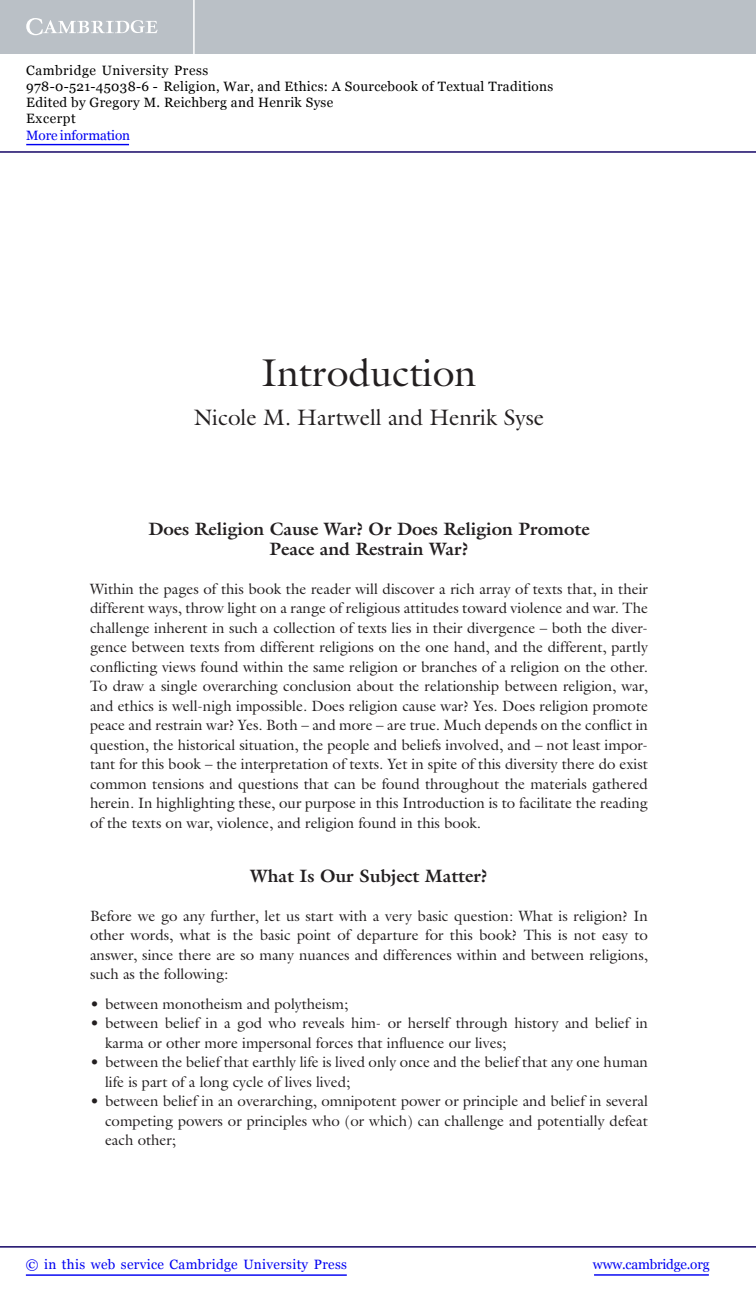
<style>
.page{position:relative;width:756px;height:1298px;background:#fff}
.page>*{position:absolute;margin:0;border:0;box-sizing:border-box;transform-origin:0 0}
.t1{font:39px "Galliard Std";color:#231f20}
.t2{font:22.5px "Galliard Std";color:#231f20}
.t3{font:700 18px/19.5px "Galliard Std";color:#231f20;text-align:center}
.t4{font:15px/19.5px "Galliard Std";color:#231f20;text-align:justify}
.t5{font:13.5px/16.2px "Georgia";letter-spacing:.025em;color:#000}
.t6{font:13.5px "Georgia";letter-spacing:.025em;color:#0000f1}
.t7{font:13.5px "Georgia";letter-spacing:-.015em;color:#0000f1}
.t8{font:13.5px "Georgia";letter-spacing:-.01em;color:#0000f1}
</style>
<div class="page">
<div style="left:0;top:0;width:756px;height:54px;background:#bac0c6"></div>
<svg style="left:26px;top:18px;width:132px;height:17px"></svg>
<hr style="left:193px;top:0;width:2px;height:54px;background:#fff">
<hr style="left:0;top:151px;width:756px;height:2px;background:#150666">
<hr style="left:594px;top:1274px;width:115px;height:1px;background:#0000f1">
<hr style="left:0;top:1246px;width:756px;height:1px;background:#150666">
<hr style="left:26px;top:1274px;width:321px;height:1px;background:#0000f1">
<hr style="left:26px;top:144px;width:103px;height:1px;background:#0000f1">
<p class="t5" style="left:26px;top:62px;width:529px">Cambridge University Press<br>978-0-521-45038-6 - Religion, War, and Ethics: A Sourcebook of Textual Traditions Edited by Gregory M. Reichberg and Henrik Syse<br>Excerpt</p>
<p class="t8" style="left:26px;top:127px;width:105px">More information</p>
<h1 class="t1" style="left:262px;top:357px;width:216px">Introduction</h1>
<h2 class="t2" style="left:194px;top:408px;width:352px">Nicole M. Hartwell and Henrik Syse</h2>
<p class="t3" style="left:148px;top:521px;width:443px">Does Religion Cause War? Or Does Religion Promote<br>Peace and Restrain War?</p>
<p class="t4" style="left:90px;top:580px;width:560px">Within the pages of this book the reader will discover a rich array of texts that, in their different ways, throw light on a range of religious attitudes toward violence and war. The challenge inherent in such a collection of texts lies in their divergence – both the diver&shy;gence between texts from different religions on the one hand, and the different, partly conflicting views found within the same religion or branches of a religion on the other.<br>To draw a single overarching conclusion about the relationship between religion, war, and ethics is well-nigh impossible. Does religion cause war? Yes. Does religion promote peace and restrain war? Yes. Both – and more – are true. Much depends on the conflict in question, the historical situation, the people and beliefs involved, and – not least impor&shy;tant for this book – the interpretation of texts. Yet in spite of this diversity there do exist common tensions and questions that can be found throughout the materials gathered herein. In highlighting these, our purpose in this Introduction is to facilitate the reading of the texts on war, violence, and religion found in this book.</p>
<p class="t3" style="left:250px;top:867px;width:239px">What Is Our Subject Matter?</p>
<p class="t4" style="left:90px;top:907px;width:560px">Before we go any further, let us start with a very basic question: What is religion? In other words, what is the basic point of departure for this book? This is not easy to answer, since there are so many nuances and differences within and between religions, such as the following:</p>
<p class="t4" style="left:90px;top:995px;width:260px">• between monotheism and polytheism;</p>
<p class="t4" style="left:105px;top:1014px;width:545px;text-indent:-15px">• between belief in a god who reveals him- or herself through history and belief in karma or other more impersonal forces that influence our lives;</p>
<p class="t4" style="left:105px;top:1053px;width:545px;text-indent:-15px">• between the belief that earthly life is lived only once and the belief that any one human life is part of a long cycle of lives lived;</p>
<p class="t4" style="left:105px;top:1092px;width:545px;text-indent:-15px">• between belief in an overarching, omnipotent power or principle and belief in several competing powers or principles who (or which) can challenge and potentially defeat each other;</p>
<p class="t6" style="left:26px;top:1256px;width:323px">© in this web service Cambridge University Press</p>
<p class="t7" style="left:593px;top:1256px;width:118px">www.cambridge.org</p>
</div>
